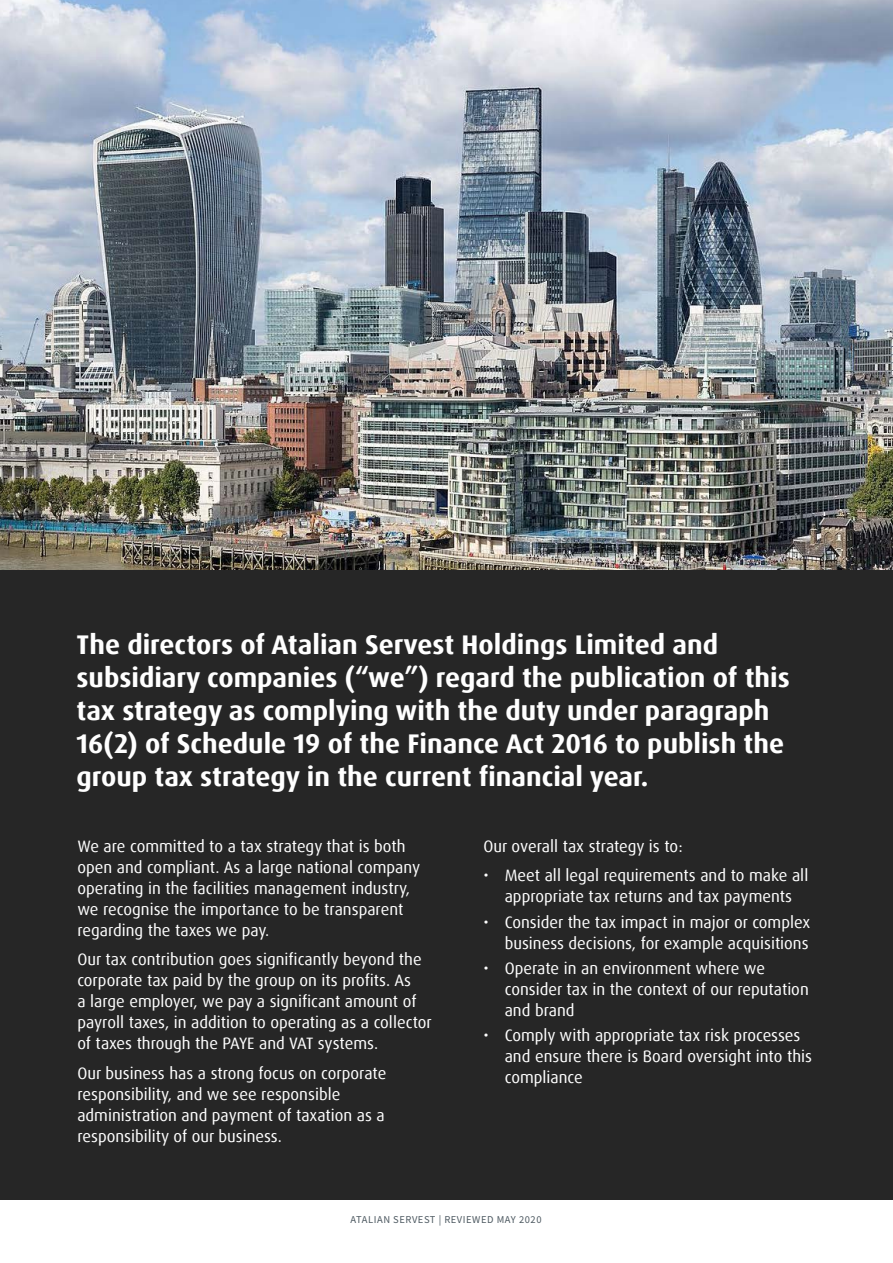
<style>
.page{position:relative;width:893px;height:1263px;background:#fff}
.page>*{position:absolute;margin:0;border:0;box-sizing:border-box;transform-origin:0 0}
.t1{font:700 27px/33px "Dax OT";color:#fff}
.t2{font:16.5px/21px "Dax OT";color:#fff}
.t3{font:10.5px "Source Sans Pro";letter-spacing:.05em;color:#4c5860}
</style>
<div class="page">
<img style="left:0;top:0;width:893px;height:570px">
<div style="left:0;top:570px;width:893px;height:629px;background:#262626"></div>
<p class="t1" style="left:77px;top:628px;width:715px">The directors of Atalian Servest Holdings Limited and subsidiary companies (“we”) regard the publication of this tax strategy as complying with the duty under paragraph 16(2) of Schedule 19 of the Finance Act 2016 to publish the group tax strategy in the current financial year.</p>
<p class="t2" style="left:77px;top:836px;width:344px">We are committed to a tax strategy that is both open and compliant. As a large national company operating in the facilities management industry, we recognise the importance to be transparent regarding the taxes we pay.</p>
<p class="t2" style="left:77px;top:949px;width:356px">Our tax contribution goes significantly beyond the corporate tax paid by the group on its profits. As<br>a large employer, we pay a significant amount of payroll taxes, in addition to operating as a collector of taxes through the PAYE and VAT systems.</p>
<p class="t2" style="left:77px;top:1063px;width:310px">Our business has a strong focus on corporate responsibility, and we see responsible administration and payment of taxation as a responsibility of our business.</p>
<p class="t2" style="left:483px;top:836px;width:201px">Our overall tax strategy is to:</p>
<p class="t2" style="left:483px;top:865px;width:326px;text-align:center">• Meet all legal requirements and to make all appropriate tax returns and tax payments</p>
<p class="t2" style="left:483px;top:911px;width:328px;text-align:right">• Consider the tax impact in major or complex business decisions, for example acquisitions</p>
<p class="t2" style="left:505px;top:958px;width:306px;text-indent:-21px">• Operate in an environment where we consider tax in the context of our reputation and brand</p>
<p class="t2" style="left:505px;top:1025px;width:309px;text-indent:-21px">• Comply with appropriate tax risk processes and ensure there is Board oversight into this compliance</p>
<p class="t3" style="left:351px;top:1213px;width:192px">ATALIAN SERVEST | REVIEWED MAY 2020</p>
</div>
